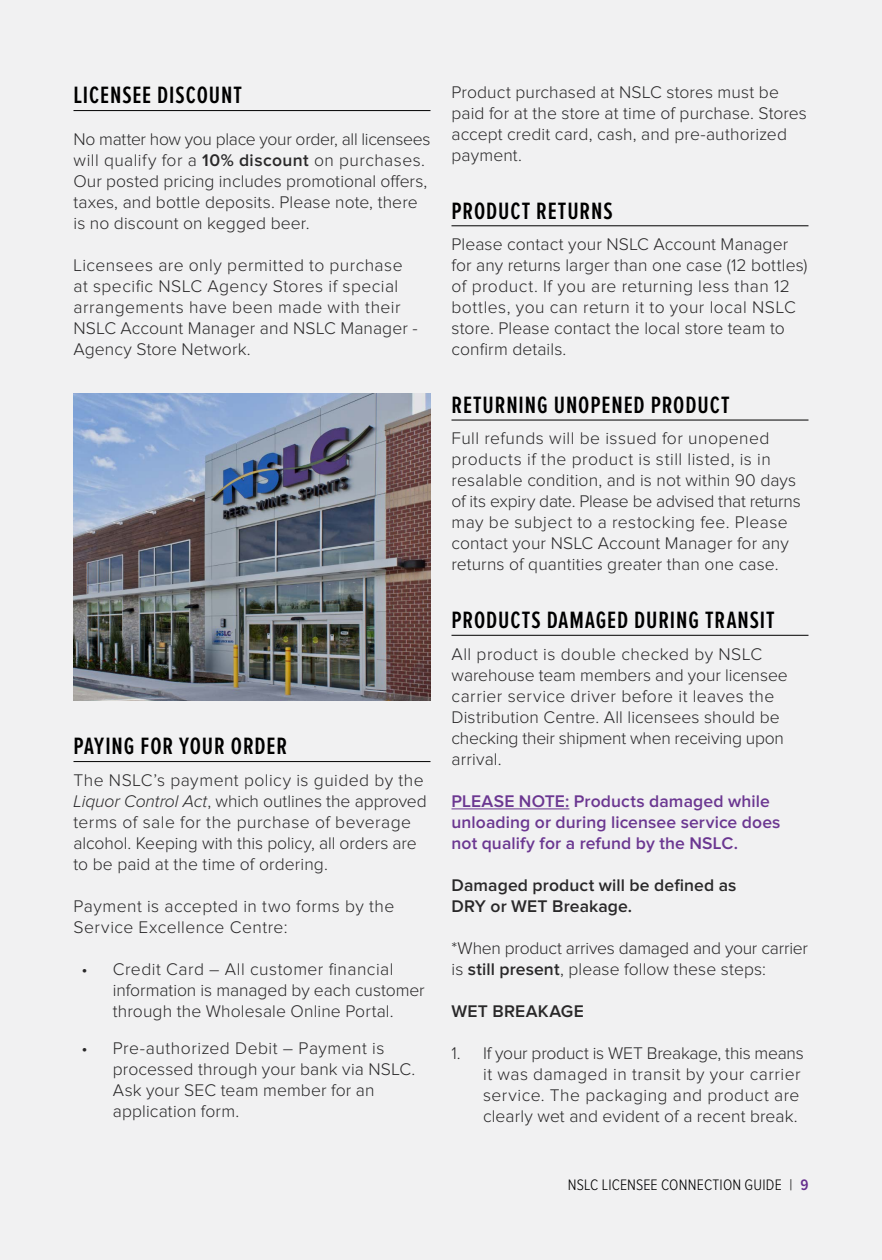
<style>
.page{position:relative;width:882px;height:1260px;background:#f1f1f2}
.page>*{position:absolute;margin:0;border:0;box-sizing:border-box;transform-origin:0 0}
.t1{font:600 24.5px "Proxima Nova Ex Cn";letter-spacing:.035em;color:#000}
.t2{font:300 17.5px/21px "Proxima Nova";letter-spacing:.005em;color:#292829}
.t3{font:300 17.5px/21px "Proxima Nova";letter-spacing:.025em;color:#292829}
.t4{font:600 17.5px/21px "Proxima Nova";letter-spacing:.005em;color:#6b3791}
.t5{font:600 17.5px/21px "Proxima Nova";letter-spacing:.005em;color:#292829}
.t6{font:300 15.75px "Proxima Nova Cond";letter-spacing:.01em;color:#000}
.s1{font-weight:600}
.s2{font-style:italic}
.s3{font-weight:600;color:#662e8d}
</style>
<div class="page">
<hr style="left:74px;top:110px;width:356px;height:1px;background:#000">
<hr style="left:74px;top:761px;width:356px;height:1px;background:#000">
<img style="left:74px;top:393px;width:356px;height:308px">
<hr style="left:452px;top:225px;width:356px;height:1px;background:#000">
<hr style="left:452px;top:420px;width:356px;height:1px;background:#000">
<hr style="left:452px;top:635px;width:356px;height:1px;background:#000">
<hr style="left:452px;top:809px;width:117px;height:1px;background:#6b3791">
<h1 class="t1" style="left:74px;top:84px;width:170px">LICENSEE DISCOUNT</h1>
<p class="t2" style="left:74px;top:130px;width:358px">No matter how you place your order, all licensees will qualify for a <span class="s1">10% discount</span> on purchases.<br>Our posted pricing includes promotional offers, taxes, and bottle deposits. Please note, there is no discount on kegged beer.</p>
<p class="t3" style="left:74px;top:256px;width:346px">Licensees are only permitted to purchase at specific NSLC Agency Stores if special arrangements have been made with their NSLC Account Manager and NSLC Manager - Agency Store Network.</p>
<h1 class="t1" style="left:74px;top:735px;width:215px">PAYING FOR YOUR ORDER</h1>
<p class="t2" style="left:74px;top:770px;width:355px">The NSLC’s payment policy is guided by the <span class="s2">Liquor Control Act</span>, which outlines the approved terms of sale for the purchase of beverage alcohol. Keeping with this policy, all orders are to be paid at the time of ordering.</p>
<p class="t3" style="left:74px;top:896px;width:322px">Payment is accepted in two forms by the<br>Service Excellence Centre:</p>
<p class="t2" style="left:113px;top:959px;width:313px;text-indent:-32px">• Credit Card – All customer financial information is managed by each customer through the Wholesale Online Portal.</p>
<p class="t2" style="left:113px;top:1038px;width:304px;text-indent:-32px">• Pre-authorized Debit – Payment is processed through your bank via NSLC.<br>Ask your SEC team member for an application form.</p>
<p class="t2" style="left:452px;top:82px;width:357px">Product purchased at NSLC stores must be paid for at the store at time of purchase. Stores accept credit card, cash, and pre-authorized payment.</p>
<h1 class="t1" style="left:452px;top:199px;width:163px">PRODUCT RETURNS</h1>
<p class="t2" style="left:452px;top:234px;width:358px">Please contact your NSLC Account Manager for any returns larger than one case (12 bottles) of product. If you are returning less than 12 bottles, you can return it to your local NSLC store. Please contact the local store team to confirm details.</p>
<h1 class="t1" style="left:452px;top:393px;width:280px">RETURNING UNOPENED PRODUCT</h1>
<p class="t2" style="left:452px;top:429px;width:351px">Full refunds will be issued for unopened products if the product is still listed, is in resalable condition, and is not within 90 days of its expiry date. Please be advised that returns may be subject to a restocking fee. Please contact your NSLC Account Manager for any returns of quantities greater than one case.</p>
<h1 class="t1" style="left:452px;top:609px;width:325px">PRODUCTS DAMAGED DURING TRANSIT</h1>
<p class="t2" style="left:452px;top:644px;width:338px">All product is double checked by NSLC warehouse team members and your licensee carrier service driver before it leaves the Distribution Centre. All licensees should be checking their shipment when receiving upon arrival.</p>
<p class="t4" style="left:452px;top:791px;width:330px">PLEASE NOTE: Products damaged while unloading or during licensee service does not qualify for a refund by the NSLC.</p>
<p class="t5" style="left:452px;top:875px;width:287px">Damaged product will be defined as<br>DRY or WET Breakage.</p>
<p class="t2" style="left:452px;top:938px;width:358px">*When product arrives damaged and your carrier is <span class="s1">still present</span>, please follow these steps:</p>
<p class="t5" style="left:452px;top:1001px;width:134px">WET BREAKAGE</p>
<p class="t2" style="left:483px;top:1043px;width:322px;text-indent:-32px">1. If your product is WET Breakage, this means it was damaged in transit by your carrier service. The packaging and product are clearly wet and evident of a recent break.</p>
<p class="t6" style="left:568px;top:1178px;width:242px">NSLC LICENSEE CONNECTION GUIDE | <span class="s3">9</span></p>
</div>
